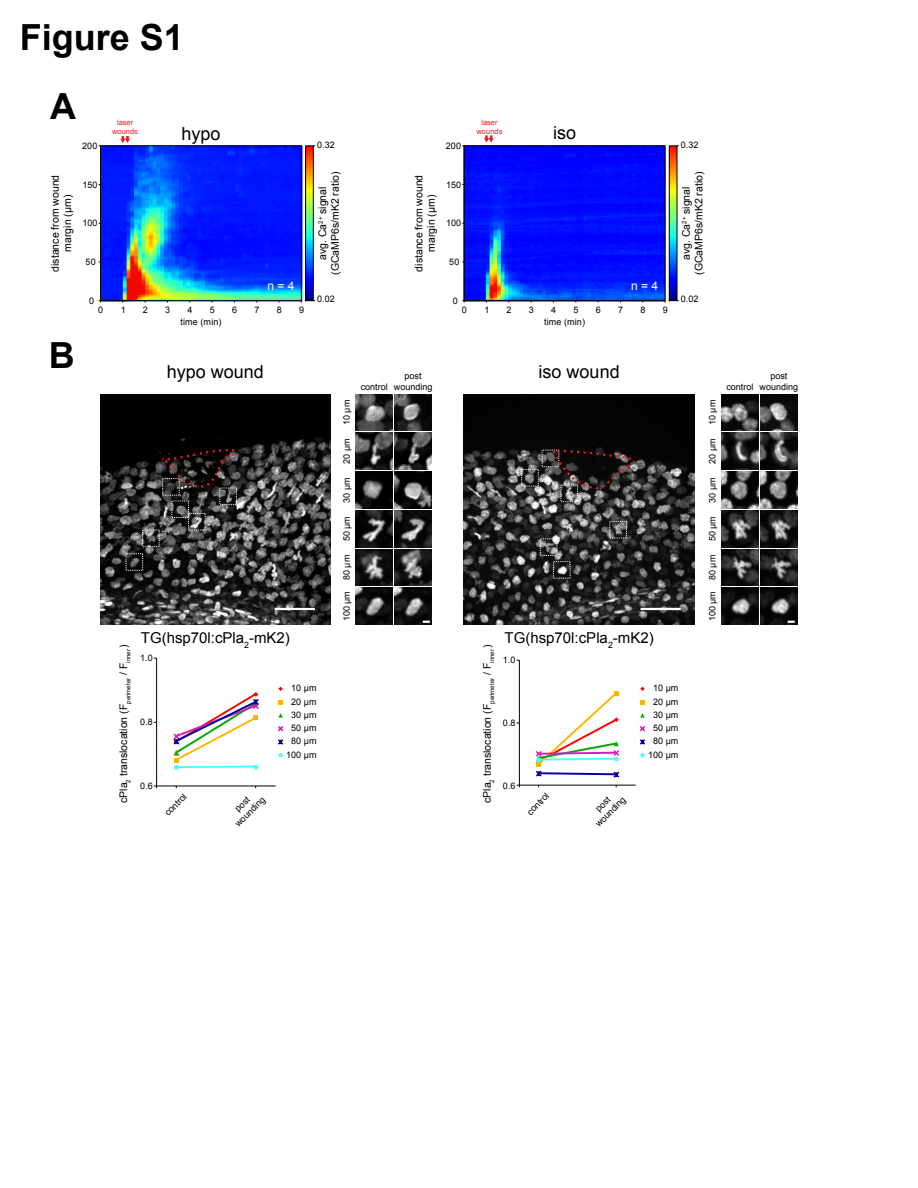
<style>
.page{position:relative;width:918px;height:1188px;background:#fff}
.page>*{position:absolute;margin:0;border:0;box-sizing:border-box;transform-origin:0 0}
.t1{font:700 36px "Arial";color:#000}
.t2{font:18px "Arial";color:#000}
.t3{font:15px "Arial";color:#000}
.t4{font:12px "Arial";color:#fff}
.t5{font:10.5px/12.6px "Arial";color:#000;text-align:center}
.t6{font:9px/10.8px "Arial";color:#000;text-align:center}
.t7{font:7.5px/9px "Arial";color:#ed1c24;text-align:center}
</style>
<div class="page">
<img style="left:464px;top:394px;width:230px;height:230px">
<img style="left:100px;top:394px;width:231px;height:230px">
<svg style="left:160px;top:448px;width:77px;height:41px;background:#261e1e"></svg>
<hr style="left:275px;top:608px;width:40px;height:2px;background:#fff">
<hr style="left:641px;top:608px;width:40px;height:2px;background:#fff">
<div style="left:540px;top:538px;width:17px;height:18px;border:1px dashed #fff"></div>
<svg style="left:551px;top:448px;width:83px;height:100px;background:#3f3c3c"></svg>
<img style="left:356px;top:394px;width:37px;height:37px">
<img style="left:395px;top:394px;width:37px;height:37px">
<img style="left:356px;top:433px;width:37px;height:37px">
<img style="left:395px;top:433px;width:37px;height:37px">
<img style="left:356px;top:472px;width:37px;height:36px">
<img style="left:395px;top:472px;width:37px;height:36px">
<img style="left:356px;top:510px;width:37px;height:37px">
<img style="left:395px;top:510px;width:37px;height:37px">
<img style="left:356px;top:549px;width:37px;height:37px">
<img style="left:395px;top:549px;width:37px;height:37px">
<img style="left:356px;top:588px;width:37px;height:37px">
<img style="left:395px;top:588px;width:37px;height:37px">
<svg style="left:423px;top:621px;width:7px;height:2px"></svg>
<img style="left:722px;top:394px;width:36px;height:37px">
<img style="left:722px;top:433px;width:36px;height:37px">
<img style="left:722px;top:472px;width:36px;height:36px">
<img style="left:722px;top:510px;width:36px;height:37px">
<img style="left:722px;top:549px;width:36px;height:37px">
<img style="left:722px;top:588px;width:36px;height:37px">
<img style="left:760px;top:394px;width:37px;height:37px">
<img style="left:760px;top:433px;width:37px;height:37px">
<img style="left:760px;top:472px;width:37px;height:36px">
<img style="left:760px;top:510px;width:37px;height:37px">
<img style="left:760px;top:549px;width:37px;height:37px">
<img style="left:760px;top:588px;width:37px;height:37px">
<svg style="left:788px;top:621px;width:7px;height:2px"></svg>
<svg style="left:278px;top:687px;width:5px;height:4px"></svg>
<svg style="left:278px;top:700px;width:5px;height:4px"></svg>
<svg style="left:278px;top:713px;width:5px;height:5px"></svg>
<svg style="left:278px;top:726px;width:6px;height:19px"></svg>
<svg style="left:278px;top:753px;width:5px;height:4px"></svg>
<hr style="left:156px;top:658px;width:1px;height:128px;background:#000">
<hr style="left:157px;top:786px;width:119px;height:1px;background:#000">
<svg style="left:173px;top:692px;width:86px;height:78px"></svg>
<svg style="left:640px;top:687px;width:5px;height:4px"></svg>
<svg style="left:640px;top:700px;width:5px;height:4px"></svg>
<svg style="left:640px;top:713px;width:5px;height:5px"></svg>
<svg style="left:639px;top:726px;width:7px;height:19px"></svg>
<svg style="left:640px;top:753px;width:5px;height:4px"></svg>
<hr style="left:519px;top:660px;width:1px;height:125px;background:#000">
<hr style="left:519px;top:785px;width:117px;height:1px;background:#000">
<svg style="left:535px;top:691px;width:85px;height:87px"></svg>
<img style="left:100px;top:145px;width:201px;height:155px">
<hr style="left:101px;top:146px;width:200px;height:1px;background:#000">
<hr style="left:101px;top:300px;width:200px;height:1px;background:#000">
<hr style="left:100px;top:146px;width:1px;height:155px;background:#000">
<svg style="left:121px;top:136px;width:9px;height:7px"></svg>
<svg style="left:301px;top:145px;width:14px;height:157px"></svg>
<img style="left:464px;top:145px;width:201px;height:155px">
<hr style="left:464px;top:146px;width:201px;height:1px;background:#000">
<hr style="left:464px;top:300px;width:201px;height:1px;background:#000">
<hr style="left:464px;top:146px;width:1px;height:155px;background:#000">
<svg style="left:484px;top:136px;width:9px;height:6px"></svg>
<svg style="left:665px;top:145px;width:14px;height:157px"></svg>
<h1 class="t1" style="left:20px;top:13px;width:166px">Figure S1</h1>
<h1 class="t1" style="left:50px;top:82px;width:27px">A</h1>
<p class="t6" style="left:82px;top:141px;width:17px">200</p>
<p class="t5" style="left:49px;top:272px;width:98px;rotate:-90deg">distance from wound margin (µm)</p>
<p class="t6" style="left:82px;top:179px;width:17px">150</p>
<p class="t6" style="left:82px;top:218px;width:17px">100</p>
<p class="t6" style="left:86px;top:257px;width:12px">50</p>
<p class="t7" style="left:112px;top:118px;width:27px">laser wounds</p>
<h2 class="t2" style="left:181px;top:122px;width:41px">hypo</h2>
<p class="t6" style="left:317px;top:140px;width:19px">0.32</p>
<p class="t5" style="left:316px;top:275px;width:105px;rotate:-90deg">avg. Ca<sup>2+</sup> signal (GCaMP6s/mK2 ratio)</p>
<p class="t6" style="left:446px;top:141px;width:17px">200</p>
<p class="t5" style="left:412px;top:272px;width:98px;rotate:-90deg">distance from wound margin (µm)</p>
<p class="t6" style="left:446px;top:179px;width:17px">150</p>
<p class="t6" style="left:446px;top:218px;width:17px">100</p>
<p class="t6" style="left:449px;top:257px;width:12px">50</p>
<p class="t7" style="left:477px;top:118px;width:27px">laser wounds</p>
<h2 class="t2" style="left:553px;top:121px;width:25px">iso</h2>
<h3 class="t4" style="left:267px;top:278px;width:29px">n = 4</h3>
<h3 class="t4" style="left:631px;top:278px;width:29px">n = 4</h3>
<p class="t6" style="left:89px;top:295px;width:7px">0</p>
<p class="t6" style="left:317px;top:294px;width:19px">0.02</p>
<p class="t6" style="left:453px;top:295px;width:7px">0</p>
<p class="t6" style="left:98px;top:304px;width:7px">0</p>
<p class="t6" style="left:121px;top:304px;width:7px">1</p>
<p class="t6" style="left:143px;top:304px;width:7px">2</p>
<p class="t6" style="left:165px;top:304px;width:7px">3</p>
<p class="t6" style="left:187px;top:304px;width:7px">4</p>
<p class="t6" style="left:210px;top:304px;width:7px">5</p>
<p class="t6" style="left:232px;top:304px;width:7px">6</p>
<p class="t6" style="left:255px;top:304px;width:7px">7</p>
<p class="t6" style="left:277px;top:304px;width:7px">8</p>
<p class="t6" style="left:299px;top:304px;width:7px">9</p>
<p class="t6" style="left:181px;top:316px;width:43px">time (min)</p>
<p class="t6" style="left:462px;top:304px;width:7px">0</p>
<p class="t6" style="left:484px;top:304px;width:7px">1</p>
<p class="t6" style="left:507px;top:304px;width:7px">2</p>
<p class="t6" style="left:529px;top:304px;width:7px">3</p>
<p class="t6" style="left:551px;top:304px;width:7px">4</p>
<p class="t6" style="left:574px;top:304px;width:7px">5</p>
<p class="t6" style="left:596px;top:304px;width:7px">6</p>
<p class="t6" style="left:618px;top:304px;width:7px">7</p>
<p class="t6" style="left:640px;top:304px;width:7px">8</p>
<p class="t6" style="left:663px;top:304px;width:7px">9</p>
<p class="t6" style="left:544px;top:316px;width:43px">time (min)</p>
<p class="t6" style="left:681px;top:140px;width:19px">0.32</p>
<p class="t5" style="left:680px;top:275px;width:105px;rotate:-90deg">avg. Ca<sup>2+</sup> signal (GCaMP6s/mK2 ratio)</p>
<p class="t6" style="left:681px;top:294px;width:19px">0.02</p>
<h1 class="t1" style="left:49px;top:331px;width:27px">B</h1>
<p class="t5" style="left:117px;top:803px;width:160px;rotate:-90deg">cPla<sub>2</sub> translocation (F<sub>perimeter</sub> / F<sub>inner</sub> )</p>
<h2 class="t2" style="left:167px;top:359px;width:99px">hypo wound</h2>
<h2 class="t2" style="left:539px;top:359px;width:83px">iso wound</h2>
<p class="t6" style="left:361px;top:381px;width:29px">control</p>
<p class="t6" style="left:760px;top:370px;width:40px">post wounding</p>
<p class="t6" style="left:394px;top:370px;width:40px">post wounding</p>
<p class="t6" style="left:726px;top:381px;width:29px">control</p>
<p class="t6" style="left:341px;top:425px;width:27px;rotate:-90deg">10 µm</p>
<p class="t6" style="left:341px;top:464px;width:27px;rotate:-90deg">20 µm</p>
<p class="t6" style="left:341px;top:503px;width:27px;rotate:-90deg">30 µm</p>
<p class="t6" style="left:341px;top:541px;width:27px;rotate:-90deg">50 µm</p>
<p class="t6" style="left:341px;top:580px;width:27px;rotate:-90deg">80 µm</p>
<p class="t6" style="left:341px;top:621px;width:32px;rotate:-90deg">100 µm</p>
<p class="t6" style="left:707px;top:425px;width:27px;rotate:-90deg">10 µm</p>
<p class="t6" style="left:707px;top:464px;width:27px;rotate:-90deg">20 µm</p>
<p class="t6" style="left:707px;top:503px;width:27px;rotate:-90deg">30 µm</p>
<p class="t6" style="left:707px;top:541px;width:27px;rotate:-90deg">50 µm</p>
<p class="t6" style="left:707px;top:580px;width:27px;rotate:-90deg">80 µm</p>
<p class="t6" style="left:707px;top:621px;width:32px;rotate:-90deg">100 µm</p>
<h3 class="t3" style="left:141px;top:628px;width:151px">TG(hsp70l:cPla<sub>2</sub>-mK2)</h3>
<p class="t6" style="left:140px;top:653px;width:14px">1.0</p>
<p class="t6" style="left:140px;top:717px;width:14px">0.8</p>
<p class="t6" style="left:140px;top:780px;width:14px">0.6</p>
<p class="t6" style="left:162px;top:810px;width:29px;rotate:-45deg">control</p>
<p class="t6" style="left:225px;top:814px;width:40px;rotate:-45deg">post wounding</p>
<p class="t6" style="left:291px;top:682px;width:27px;line-height:13.4px;text-align:justify">10 µm 20 µm 30 µm</p>
<p class="t6" style="left:291px;top:736px;width:27px">80 µm</p>
<p class="t6" style="left:291px;top:723px;width:27px">50 µm</p>
<p class="t6" style="left:286px;top:749px;width:32px">100 µm</p>
<h3 class="t3" style="left:505px;top:628px;width:151px">TG(hsp70l:cPla<sub>2</sub>-mK2)</h3>
<p class="t5" style="left:481px;top:803px;width:160px;rotate:-90deg">cPla<sub>2</sub> translocation (F<sub>perimeter</sub> / F<sub>inner</sub> )</p>
<p class="t6" style="left:503px;top:655px;width:14px">1.0</p>
<p class="t6" style="left:653px;top:682px;width:27px;line-height:13.4px;text-align:justify">10 µm 20 µm 30 µm</p>
<p class="t6" style="left:653px;top:736px;width:27px">80 µm</p>
<p class="t6" style="left:503px;top:718px;width:14px">0.8</p>
<p class="t6" style="left:653px;top:723px;width:27px">50 µm</p>
<p class="t6" style="left:648px;top:749px;width:32px">100 µm</p>
<p class="t6" style="left:503px;top:780px;width:14px">0.6</p>
<p class="t6" style="left:525px;top:810px;width:29px;rotate:-45deg">control</p>
<p class="t6" style="left:586px;top:814px;width:40px;rotate:-45deg">post wounding</p>
</div>
